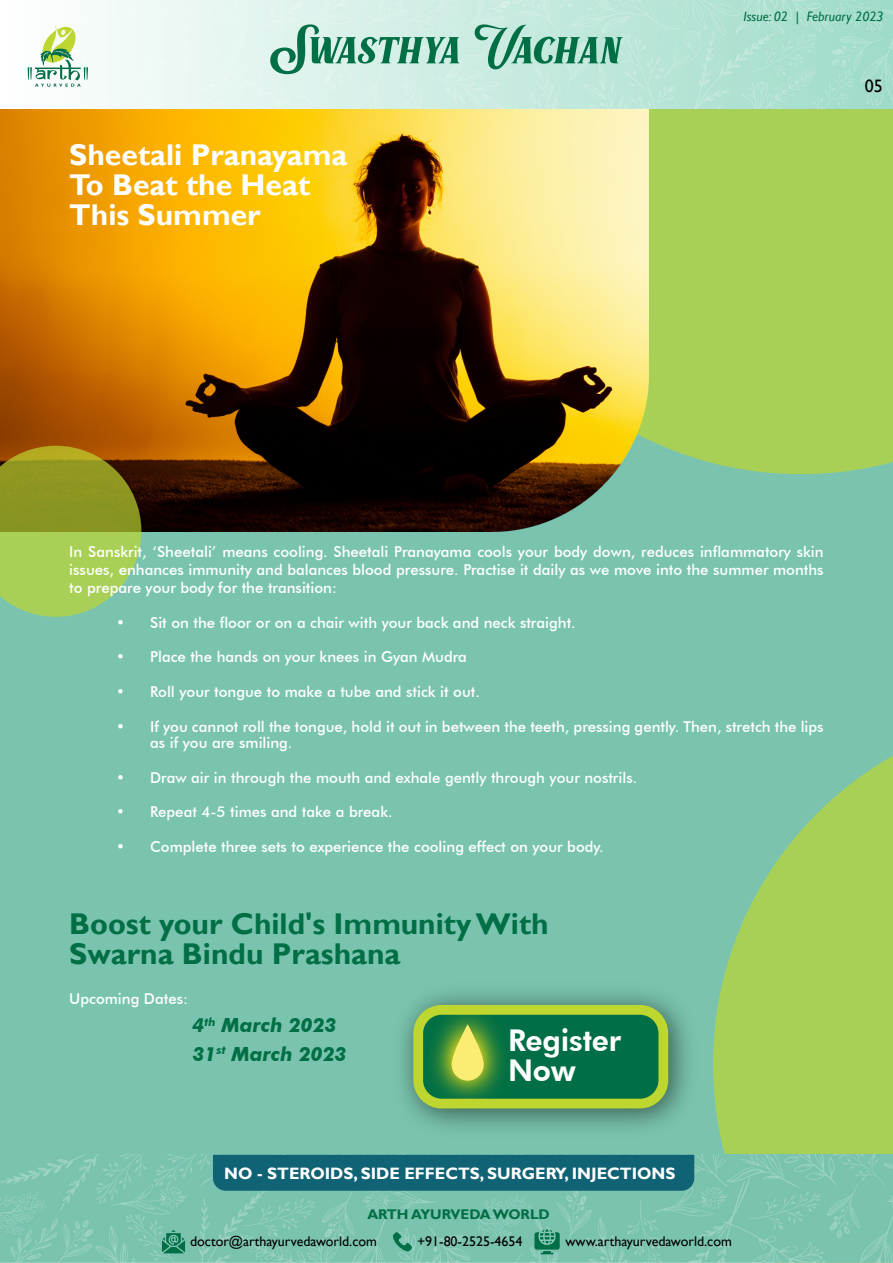
<style>
.page{position:relative;width:893px;height:1263px;background:#fff}
.page>*{position:absolute;margin:0;border:0;box-sizing:border-box;transform-origin:0 0}
.t1{font:52.5px "Marons";color:#006f45}
.t2{font:700 30px/30px "Gill Sans";color:#006f45}
.t3{font:700 30px/30px "Gill Sans";color:#fff}
.t4{font:800 30px/30px "Futura BT";letter-spacing:-.005em;color:#fff}
.t5{font:italic 700 19.5px/28.5px "Futura BT";color:#006f45}
.t6{font:18px "Gill Sans";color:#000}
.t7{font:700 16.5px "Gill Sans";color:#fff}
.t8{font:500 15px/18px "Futura BT";color:#fff;text-align:justify}
.t9{font:13.95px "Gill Sans";color:#000}
.t10{font:700 13.95px "Gill Sans";color:#006f45}
.t11{font:italic 13.65px "Gill Sans";color:#006f45}
</style>
<div class="page">
<div style="left:0;top:99px;width:893px;height:1076px;background:#7ac4af"></div>
<svg style="left:713px;top:756px;width:180px;height:399px;fill:#a9d056"></svg>
<div style="left:648px;top:108px;width:245px;height:366px;background:#a9d056"></div>
<img style="left:0;top:108px;width:648px;height:423px">
<img style="left:0;top:1155px;width:893px;height:108px">
<div style="left:213px;top:1155px;width:481px;height:36px;background:#106275"></div>
<svg style="left:534px;top:1229px;width:26px;height:25px"></svg>
<svg style="left:393px;top:1232px;width:19px;height:19px"></svg>
<svg style="left:162px;top:1230px;width:23px;height:23px"></svg>
<img style="left:0;top:0;width:893px;height:108px">
<svg style="left:28px;top:24px;width:60px;height:63px"></svg>
<svg style="left:0;top:446px;width:141px;height:171px;background:#96ab3f"></svg>
<img style="left:401px;top:992px;width:287px;height:136px">
<div style="left:413px;top:1005px;width:255px;height:103px;background:#006f45;border:10px solid #bed630;border-radius:23px"></div>
<img style="left:423px;top:1000px;width:89px;height:109px">
<svg style="left:452px;top:1024px;width:32px;height:57px;background:#d3d85f"></svg>
<h1 class="t1" style="left:272px;top:24px;width:351px">SwasthyaVachan</h1>
<h2 class="t3" style="left:69px;top:143px;width:280px">Sheetali Pranayama<br>To Beat the Heat<br>This Summer</h2>
<p class="t11" style="left:743px;top:11px;width:142px">Issue: 02 | February 2023</p>
<p class="t6" style="left:865px;top:80px;width:20px">05</p>
<p class="t8" style="left:69px;top:545px;width:756px">In Sanskrit, ‘Sheetali’ means cooling. Sheetali Pranayama cools your body down, reduces inflammatory skin issues, enhances immunity and balances blood pressure. Practise it daily as we move into the summer months to prepare your body for the transition:</p>
<p class="t8" style="left:116px;top:615px;width:461px">• Sit on the floor or on a chair with your back and neck straight.</p>
<p class="t8" style="left:116px;top:650px;width:352px">• Place the hands on your knees in Gyan Mudra</p>
<p class="t8" style="left:116px;top:684px;width:365px">• Roll your tongue to make a tube and stick it out.</p>
<p class="t8" style="left:150px;top:719px;width:675px;line-height:16.5px;text-indent:-34px">• If you cannot roll the tongue, hold it out in between the teeth, pressing gently. Then, stretch the lips as if you are smiling.</p>
<p class="t8" style="left:116px;top:770px;width:523px">• Draw air in through the mouth and exhale gently through your nostrils.</p>
<p class="t8" style="left:116px;top:804px;width:278px">• Repeat 4-5 times and take a break.</p>
<p class="t8" style="left:116px;top:839px;width:489px">• Complete three sets to experience the cooling effect on your body.</p>
<h2 class="t2" style="left:69px;top:912px;width:481px">Boost your Child's ImmunityWith<br>Swarna Bindu Prashana</h2>
<p class="t8" style="left:69px;top:991px;width:120px">Upcoming Dates:</p>
<h3 class="t5" style="left:193px;top:1013px;width:155px">4<sup>th</sup> March 2023<br>31<sup>st</sup> March 2023</h3>
<h2 class="t4" style="left:508px;top:1028px;width:114px">Register<br>Now</h2>
<p class="t7" style="left:224px;top:1168px;width:453px">NO - STEROIDS, SIDE EFFECTS, SURGERY, INJECTIONS</p>
<p class="t10" style="left:367px;top:1209px;width:184px">ARTH AYURVEDAWORLD</p>
<p class="t9" style="left:190px;top:1236px;width:188px">doctor@arthayurvedaworld.com</p>
<p class="t9" style="left:417px;top:1236px;width:107px">+91-80-2525-4654</p>
<p class="t9" style="left:566px;top:1236px;width:168px">www.arthayurvedaworld.com</p>
</div>
